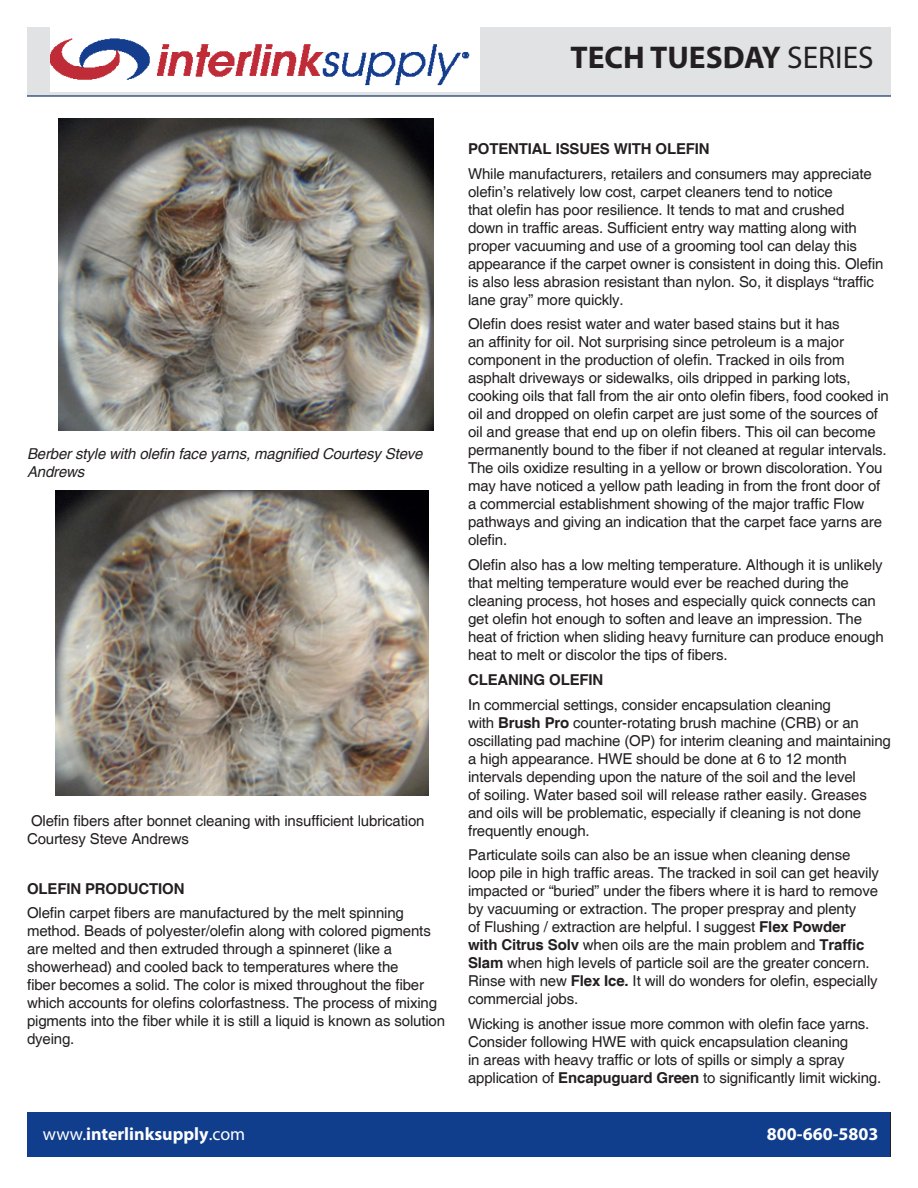
<style>
.page{position:relative;width:918px;height:1188px;background:#fff}
.page>*{position:absolute;margin:0;border:0;box-sizing:border-box;transform-origin:0 0}
.t1{font:700 31.5px "Myriad Pro";color:#231f20}
.t2{font:700 18px "Myriad Pro";color:#fff}
.TEXT__-__body_copy_1{font:15px/18px "Helvetica";letter-spacing:-.01em;color:#231f20}
.TEXT__-__body_copy_1-2{font:italic 15px/18px "Helvetica";letter-spacing:-.01em;color:#231f20}
.TEXT__-__body_copy_1-3{font:700 15px "Helvetica";letter-spacing:-.01em;color:#231f20}
.s1{font-weight:400}
.s2{font-weight:700}
</style>
<div class="page">
<svg style="left:27px;top:27px;width:864px;height:68px;fill:#e1e2e4"></svg>
<hr style="left:27px;top:95px;width:864px;height:2px;background:#00295c">
<div style="left:27px;top:1112px;width:863px;height:44px;background:#103d8c"></div>
<img style="left:59px;top:118px;width:374px;height:313px">
<img style="left:55px;top:490px;width:374px;height:306px">
<p class="t1" style="left:571px;top:37px;width:305px">TECH TUESDAY <span class="s1">SERIES</span></p>
<p class="TEXT__-__body_copy_1-2" style="left:27px;top:446px;width:397px">Berber style with olefin face yarns, magnified Courtesy Steve<br>Andrews</p>
<p class="TEXT__-__body_copy_1" style="left:27px;top:812px;width:399px">Olefin fibers after bonnet cleaning with insufficient lubrication<br>Courtesy Steve Andrews</p>
<p class="TEXT__-__body_copy_1-3" style="left:27px;top:879px;width:159px">OLEFIN PRODUCTION</p>
<p class="TEXT__-__body_copy_1" style="left:27px;top:905px;width:420px">Olefin carpet fibers are manufactured by the melt spinning method. Beads of polyester/olefin along with colored pigments are melted and then extruded through a spinneret (like a showerhead) and cooled back to temperatures where the<br>fiber becomes a solid. The color is mixed throughout the fiber which accounts for olefins colorfastness. The process of mixing pigments into the fiber while it is still a liquid is known as solution dyeing.</p>
<p class="TEXT__-__body_copy_1-3" style="left:468px;top:139px;width:243px">POTENTIAL ISSUES WITH OLEFIN</p>
<p class="TEXT__-__body_copy_1" style="left:468px;top:165px;width:417px">While manufacturers, retailers and consumers may appreciate olefin’s relatively low cost, carpet cleaners tend to notice<br>that olefin has poor resilience. It tends to mat and crushed down in traffic areas. Sufficient entry way matting along with proper vacuuming and use of a grooming tool can delay this appearance if the carpet owner is consistent in doing this. Olefin is also less abrasion resistant than nylon. So, it displays “traffic lane gray” more quickly.</p>
<p class="TEXT__-__body_copy_1" style="left:468px;top:316px;width:422px">Olefin does resist water and water based stains but it has<br>an affinity for oil. Not surprising since petroleum is a major component in the production of olefin. Tracked in oils from asphalt driveways or sidewalks, oils dripped in parking lots, cooking oils that fall from the air onto olefin fibers, food cooked in oil and dropped on olefin carpet are just some of the sources of oil and grease that end up on olefin fibers. This oil can become permanently bound to the fiber if not cleaned at regular intervals.<br>The oils oxidize resulting in a yellow or brown discoloration. You may have noticed a yellow path leading in from the front door of a commercial establishment showing of the major traffic Flow pathways and giving an indication that the carpet face yarns are olefin.</p>
<p class="TEXT__-__body_copy_1" style="left:468px;top:556px;width:417px">Olefin also has a low melting temperature. Although it is unlikely that melting temperature would ever be reached during the cleaning process, hot hoses and especially quick connects can get olefin hot enough to soften and leave an impression. The heat of friction when sliding heavy furniture can produce enough heat to melt or discolor the tips of fibers.</p>
<p class="TEXT__-__body_copy_1-3" style="left:468px;top:670px;width:137px">CLEANING OLEFIN</p>
<p class="TEXT__-__body_copy_1" style="left:468px;top:696px;width:424px">In commercial settings, consider encapsulation cleaning<br>with <span class="s2">Brush Pro</span> counter-rotating brush machine (CRB) or an oscillating pad machine (OP) for interim cleaning and maintaining a high appearance. HWE should be done at 6 to 12 month intervals depending upon the nature of the soil and the level<br>of soiling. Water based soil will release rather easily. Greases and oils will be problematic, especially if cleaning is not done frequently enough.</p>
<p class="TEXT__-__body_copy_1" style="left:468px;top:847px;width:413px">Particulate soils can also be an issue when cleaning dense loop pile in high traffic areas. The tracked in soil can get heavily impacted or “buried” under the fibers where it is hard to remove by vacuuming or extraction. The proper prespray and plenty<br>of Flushing / extraction are helpful. I suggest <span class="s2">Flex Powder with Citrus Solv</span> when oils are the main problem and <span class="s2">Traffic Slam</span> when high levels of particle soil are the greater concern.<br>Rinse with new <span class="s2">Flex Ice.</span> It will do wonders for olefin, especially commercial jobs.</p>
<p class="TEXT__-__body_copy_1" style="left:468px;top:1015px;width:415px">Wicking is another issue more common with olefin face yarns.<br>Consider following HWE with quick encapsulation cleaning<br>in areas with heavy traffic or lots of spills or simply a spray application of <span class="s2">Encapuguard Green</span> to significantly limit wicking.</p>
<p class="t2" style="left:43px;top:1123px;width:204px"><span class="s1">www.</span>interlinksupply<span class="s1">.com</span></p>
<p class="t2" style="left:767px;top:1123px;width:113px">800-660-5803</p>
</div>
